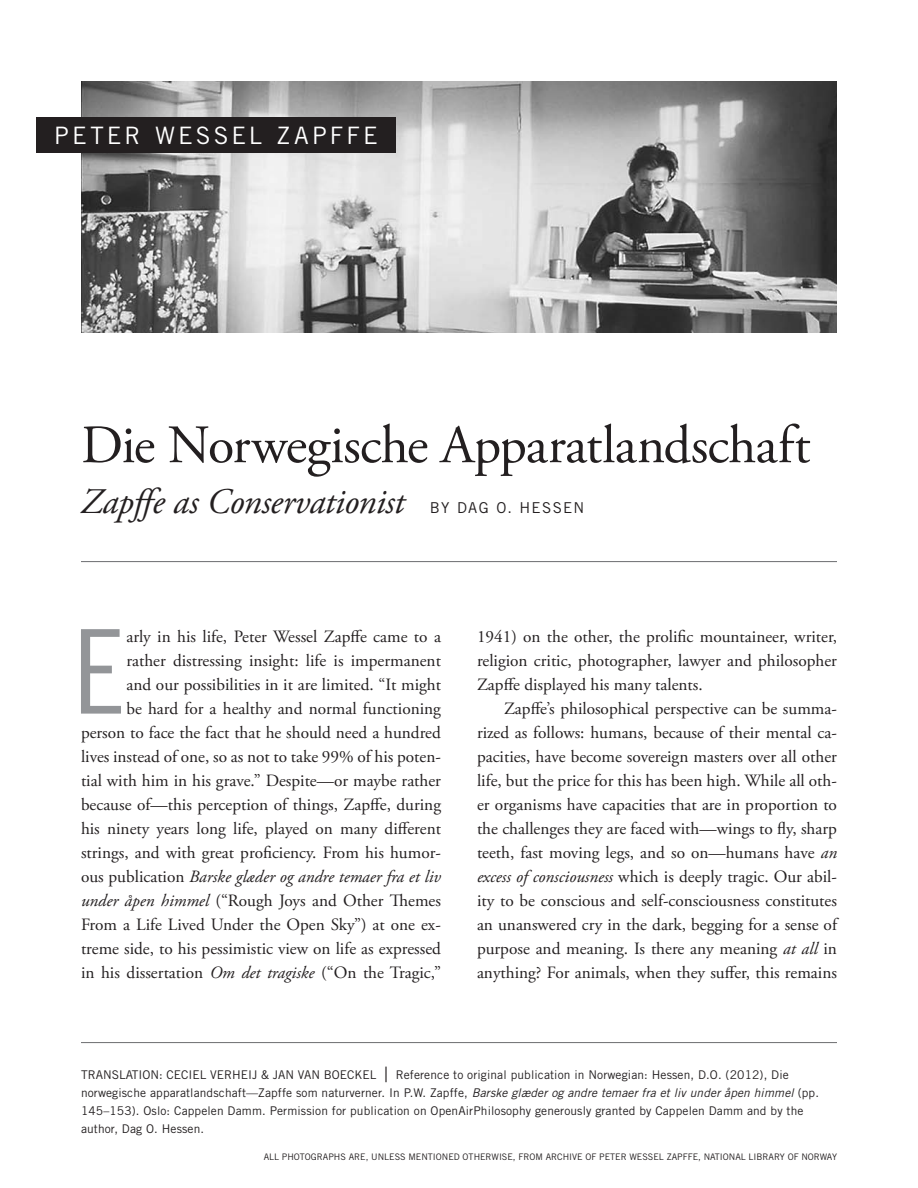
<style>
.page{position:relative;width:918px;height:1188px;background:#fff}
.page>*{position:absolute;margin:0;border:0;box-sizing:border-box;transform-origin:0 0}
.copy_1_drop{font:117px "Trade Gothic LT Std Cn 18";color:#939598}
.t1{font:54px "Adobe Garamond Pro";letter-spacing:-.015em;color:#231f20}
.subtitle{font:italic 36px "Adobe Garamond Pro";letter-spacing:-.01em;color:#231f20}
.banner_byline{font:24px "Trade Gothic LT Std";letter-spacing:.13em;color:#fff}
.copy_1_drop-2{font:17.25px/24px "Adobe Garamond Pro";color:#231f20;text-align:right}
.copy_2{font:17.25px/24px "Adobe Garamond Pro";color:#231f20;text-align:justify}
.subtitle-2{font:15px "Trade Gothic LT Std";letter-spacing:.08em;color:#231f20}
.reference_w_rule{font:12px/18px "Trade Gothic LT Std";letter-spacing:.01em;color:#231f20}
.credit__1_or_2-line{font:9px "Trade Gothic LT Std";color:#231f20}
.s1{font-style:italic}
.s2{font-weight:300;font-size:21px}
</style>
<div class="page">
<img style="left:81px;top:81px;width:756px;height:252px">
<div style="left:36px;top:117px;width:360px;height:36px;background:#231f20"></div>
<hr style="left:81px;top:561px;width:756px;height:1px;background:#6c6d70">
<hr style="left:81px;top:1042px;width:756px;height:1px;background:#6c6d70">
<p class="banner_byline" style="left:54px;top:121px;width:325px">PETER WESSEL ZAPFFE</p>
<p class="t1" style="left:81px;top:413px;width:731px">Die Norwegische Apparatlandschaft</p>
<p class="subtitle" style="left:81px;top:480px;width:325px">Zapffe as Conservationist</p>
<p class="subtitle-2" style="left:430px;top:499px;width:156px">BY DAG O. HESSEN</p>
<p class="copy_1_drop" style="left:73px;top:602px;width:53px">E</p>
<p class="copy_1_drop-2" style="left:81px;top:625px;width:362px">arly in his life, Peter Wessel Zapffe came to a<br>rather distressing insight: life is impermanent<br>and our possibilities in it are limited. “It might<br>be hard for a healthy and normal functioning person to face the fact that he should need a hundred lives instead of one, so as not to take 99% of his poten&shy;tial with him in his grave.” Despite—or maybe rather because of—this perception of things, Zapffe, during his ninety years long life, played on many different strings, and with great proficiency. From his humor&shy;ous publication <span class="s1">Barske glæder og andre temaer fra et liv under åpen himmel</span> (“Rough Joys and Other Themes From a Life Lived Under the Open Sky”) at one ex&shy;treme side, to his pessimistic view on life as expressed in his dissertation <span class="s1">Om det tragiske</span> (“On the Tragic,”</p>
<p class="copy_1_drop-2" style="left:477px;top:625px;width:362px;text-align:justify">1941) on the other, the prolific mountaineer, writer, religion critic, photographer, lawyer and philosopher Zapffe displayed his many talents.</p>
<p class="copy_2" style="left:477px;top:697px;width:362px;text-indent:27px">Zapffe’s philosophical perspective can be summa&shy;rized as follows: humans, because of their mental ca&shy;pacities, have become sovereign masters over all other life, but the price for this has been high. While all oth&shy;er organisms have capacities that are in proportion to the challenges they are faced with—wings to fly, sharp teeth, fast moving legs, and so on—humans have <span class="s1">an excess of consciousness</span> which is deeply tragic. Our abil&shy;ity to be conscious and self-consciousness constitutes an unanswered cry in the dark, begging for a sense of purpose and meaning. Is there any meaning <span class="s1">at all</span> in anything? For animals, when they suffer, this remains</p>
<p class="reference_w_rule" style="left:81px;top:1066px;width:740px">TRANSLATION: CECIEL VERHEIJ &amp; JAN VAN BOECKEL <span class="s2">|</span> Reference to original publication in Norwegian: Hessen, D.O. (2012), Die norwegische apparatlandschaft—Zapffe som naturverner. In P.W. Zapffe, <span class="s1">Barske glæder og andre temaer fra et liv under åpen himmel</span> (pp.<br>145–153). Oslo: Cappelen Damm. Permission for publication on OpenAirPhilosophy generously granted by Cappelen Damm and by the author, Dag O. Hessen.</p>
<p class="credit__1_or_2-line" style="left:264px;top:1152px;width:575px">ALL PHOTOGRAPHS ARE, UNLESS MENTIONED OTHERWISE, FROM ARCHIVE OF PETER WESSEL ZAPFFE, NATIONAL LIBRARY OF NORWAY</p>
</div>
